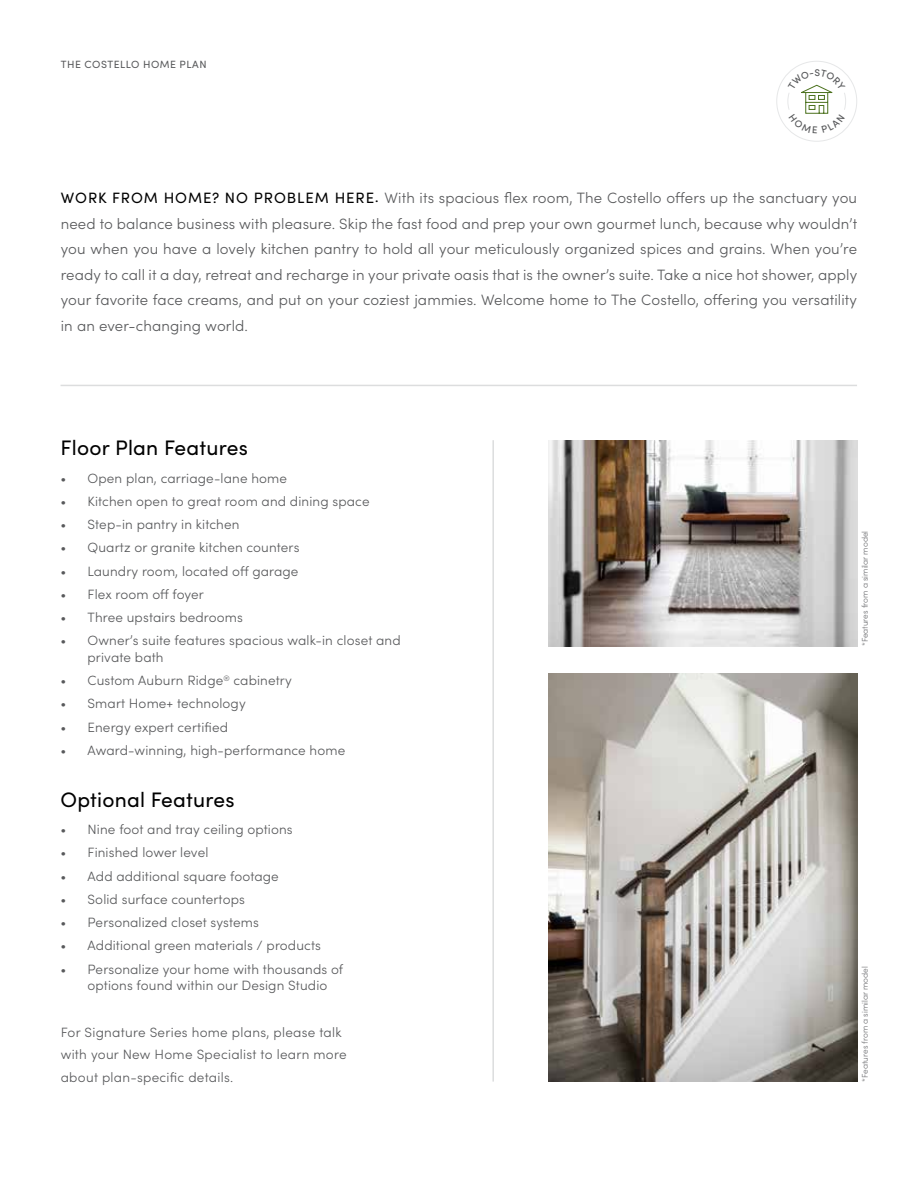
<style>
.page{position:relative;width:918px;height:1188px;background:#fff}
.page>*{position:absolute;margin:0;border:0;box-sizing:border-box;transform-origin:0 0}
.t1{font:21px "Sofia Pro";letter-spacing:.01em;color:#000}
.t2{font:300 15px/25.5px "Sofia Pro";letter-spacing:.01em;color:#58595b;text-align:justify}
.t3{font:300 13.5px/16.5px "Sofia Pro";letter-spacing:.01em;color:#58595b}
.t4{font:10.5px "Sofia Pro";letter-spacing:.05em;color:#58595b}
.t5{font:300 8.25px "Sofia Pro";color:#6d6e71}
.s1{font-weight:400;color:#000}
</style>
<div class="page">
<div style="left:776px;top:61px;width:81px;height:81px;border:1px solid #e6e7e8;border-radius:50%"></div>
<hr style="left:492px;top:440px;width:2px;height:642px;background:#dcddde">
<img style="left:548px;top:440px;width:309px;height:206px">
<img style="left:548px;top:673px;width:309px;height:409px">
<hr style="left:61px;top:385px;width:796px;height:1px;background:#dcddde">
<svg style="left:787px;top:69px;width:60px;height:65px"></svg>
<p class="t4" style="left:61px;top:57px;width:147px">THE COSTELLO HOME PLAN</p>
<p class="t2" style="left:61px;top:184px;width:798px"><span class="s1">WORK FROM HOME? NO PROBLEM HERE.</span> With its spacious flex room, The Costello offers up the sanctuary you need to balance business with pleasure. Skip the fast food and prep your own gourmet lunch, because why wouldn’t you when you have a lovely kitchen pantry to hold all your meticulously organized spices and grains. When you’re ready to call it a day, retreat and recharge in your private oasis that is the owner’s suite. Take a nice hot shower, apply your favorite face creams, and put on your coziest jammies. Welcome home to The Costello, offering you versatility in an ever-changing world.</p>
<h1 class="t1" style="left:61px;top:433px;width:189px">Floor Plan Features</h1>
<p class="t3" style="left:61px;top:469px;width:228px">• Open plan, carriage-lane home</p>
<p class="t3" style="left:61px;top:492px;width:311px">• Kitchen open to great room and dining space</p>
<p class="t3" style="left:61px;top:515px;width:180px">• Step-in pantry in kitchen</p>
<p class="t3" style="left:61px;top:539px;width:240px">• Quartz or granite kitchen counters</p>
<p class="t3" style="left:61px;top:562px;width:240px">• Laundry room, located off garage</p>
<p class="t3" style="left:61px;top:585px;width:145px">• Flex room off foyer</p>
<p class="t3" style="left:61px;top:608px;width:184px">• Three upstairs bedrooms</p>
<p class="t3" style="left:88px;top:632px;width:315px;text-indent:-27px">• Owner’s suite features spacious walk-in closet and private bath</p>
<p class="t3" style="left:61px;top:671px;width:233px">• Custom Auburn Ridge<sup>®</sup> cabinetry</p>
<p class="t3" style="left:61px;top:695px;width:187px">• Smart Home+ technology</p>
<p class="t3" style="left:61px;top:718px;width:169px">• Energy expert certified</p>
<p class="t3" style="left:61px;top:741px;width:286px">• Award-winning, high-performance home</p>
<h1 class="t1" style="left:61px;top:784px;width:175px">Optional Features</h1>
<p class="t3" style="left:61px;top:820px;width:234px">• Nine foot and tray ceiling options</p>
<p class="t3" style="left:61px;top:844px;width:149px">• Finished lower level</p>
<p class="t3" style="left:61px;top:867px;width:220px">• Add additional square footage</p>
<p class="t3" style="left:61px;top:890px;width:186px">• Solid surface countertops</p>
<p class="t3" style="left:61px;top:913px;width:200px">• Personalized closet systems</p>
<p class="t3" style="left:61px;top:937px;width:262px">• Additional green materials / products</p>
<p class="t3" style="left:88px;top:960px;width:257px;text-indent:-27px">• Personalize your home with thousands of options found within our Design Studio</p>
<p class="t3" style="left:61px;top:1020px;width:287px;line-height:22.5px">For Signature Series home plans, please talk with your New Home Specialist to learn more about plan-specific details.</p>
<p class="t5" style="left:859px;top:646px;width:117px;rotate:-90deg">*Features from a similar model</p>
<p class="t5" style="left:859px;top:1082px;width:117px;rotate:-90deg">*Features from a similar model</p>
</div>
